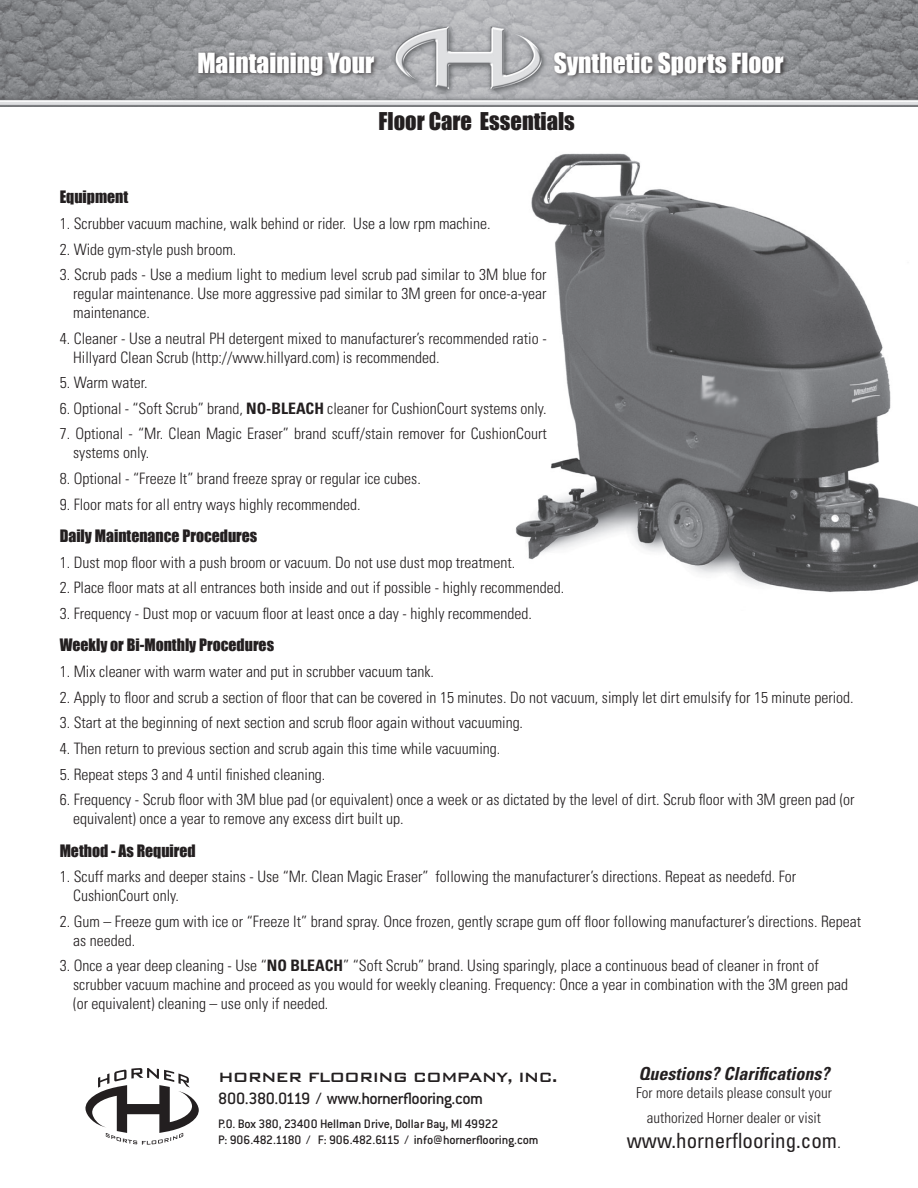
<style>
.page{position:relative;width:918px;height:1188px;background:#fff}
.page>*{position:absolute;margin:0;border:0;box-sizing:border-box;transform-origin:0 0}
.t1{font:25.5px "Impact";color:#fff}
.t2{font:22.5px "Impact";color:#231f20}
.t3{font:condensed 21px "Univers";color:#231f20}
.t4{font:500 18px "Conduit ITC";letter-spacing:-.035em;color:#231f20}
.t5{font:500 18px "Bank Gothic";letter-spacing:-.06em;color:#231f20}
.t6{font:italic 700 condensed 18px "Univers";color:#231f20}
.t7{font:300 condensed 15.75px/18.9px "Univers";color:#231f20}
.t8{font:15.75px "Impact";color:#231f20}
.t9{font:300 condensed 15px/25.2px "Univers";color:#231f20;text-align:center}
.t10{font:500 13.5px "Conduit ITC";letter-spacing:-.015em;color:#231f20}
.s1{font-weight:700}
.s2{font-weight:300;font-size:18px}
</style>
<div class="page">
<img style="left:515px;top:153px;width:403px;height:439px">
<img style="left:0;top:0;width:918px;height:106px">
<div style="left:195px;top:49px;width:595px;height:32px;background:#231f20;opacity:.75"></div>
<svg style="left:85px;top:1068px;width:114px;height:77px"></svg>
<p class="t1" style="left:197px;top:47px;width:178px">Maintaining Your</p>
<p class="t1" style="left:554px;top:47px;width:231px">Synthetic Sports Floor</p>
<p class="t2" style="left:379px;top:108px;width:198px">Floor Care Essentials</p>
<p class="t8" style="left:60px;top:187px;width:70px">Equipment</p>
<p class="t7" style="left:60px;top:214px;width:432px">1. Scrubber vacuum machine, walk behind or rider. Use a low rpm machine.</p>
<p class="t7" style="left:60px;top:240px;width:178px">2. Wide gym-style push broom.</p>
<p class="t7" style="left:73px;top:265px;width:475px;text-align:justify;text-indent:-14px">3. Scrub pads - Use a medium light to medium level scrub pad similar to 3M blue for regular maintenance. Use more aggressive pad similar to 3M green for once-a-year maintenance.</p>
<p class="t7" style="left:73px;top:329px;width:475px;text-indent:-14px">4. Cleaner - Use a neutral PH detergent mixed to manufacturer’s recommended ratio -<br>Hillyard Clean Scrub (http://www.hillyard.com) is recommended.</p>
<p class="t7" style="left:60px;top:373px;width:89px">5. Warm water.</p>
<p class="t7" style="left:60px;top:399px;width:489px">6. Optional - “Soft Scrub” brand, <span class="s1">NO-BLEACH</span> cleaner for CushionCourt systems only.</p>
<p class="t7" style="left:73px;top:425px;width:475px;text-indent:-14px">7. Optional - “Mr. Clean Magic Eraser” brand scuff/stain remover for CushionCourt systems only.</p>
<p class="t7" style="left:60px;top:469px;width:363px">8. Optional - “Freeze It” brand freeze spray or regular ice cubes.</p>
<p class="t7" style="left:60px;top:495px;width:302px">9. Floor mats for all entry ways highly recommended.</p>
<p class="t8" style="left:60px;top:526px;width:199px">Daily Maintenance Procedures</p>
<p class="t7" style="left:60px;top:553px;width:457px">1. Dust mop floor with a push broom or vacuum. Do not use dust mop treatment.</p>
<p class="t7" style="left:60px;top:578px;width:506px">2. Place floor mats at all entrances both inside and out if possible - highly recommended.</p>
<p class="t7" style="left:60px;top:604px;width:474px">3. Frequency - Dust mop or vacuum floor at least once a day - highly recommended.</p>
<p class="t8" style="left:60px;top:636px;width:216px">Weekly or Bi-Monthly Procedures</p>
<p class="t7" style="left:60px;top:662px;width:376px">1. Mix cleaner with warm water and put in scrubber vacuum tank.</p>
<p class="t7" style="left:60px;top:688px;width:796px">2. Apply to floor and scrub a section of floor that can be covered in 15 minutes. Do not vacuum, simply let dirt emulsify for 15 minute period.</p>
<p class="t7" style="left:60px;top:713px;width:465px">3. Start at the beginning of next section and scrub floor again without vacuuming.</p>
<p class="t7" style="left:60px;top:739px;width:442px">4. Then return to previous section and scrub again this time while vacuuming.</p>
<p class="t7" style="left:60px;top:765px;width:267px">5. Repeat steps 3 and 4 until finished cleaning.</p>
<p class="t7" style="left:73px;top:790px;width:783px;text-indent:-14px">6. Frequency - Scrub floor with 3M blue pad (or equivalent) once a week or as dictated by the level of dirt. Scrub floor with 3M green pad (or equivalent) once a year to remove any excess dirt built up.</p>
<p class="t8" style="left:60px;top:841px;width:138px">Method - As Required</p>
<p class="t7" style="left:73px;top:867px;width:725px;text-indent:-14px">1. Scuff marks and deeper stains - Use “Mr. Clean Magic Eraser” following the manufacturer’s directions. Repeat as needefd. For<br>CushionCourt only.</p>
<p class="t7" style="left:73px;top:912px;width:790px;text-indent:-14px">2. Gum – Freeze gum with ice or “Freeze It” brand spray. Once frozen, gently scrape gum off floor following manufacturer’s directions. Repeat as needed.</p>
<p class="t7" style="left:73px;top:956px;width:776px;text-indent:-14px">3. Once a year deep cleaning - Use “<span class="s1">NO BLEACH</span>” “Soft Scrub” brand. Using sparingly, place a continuous bead of cleaner in front of scrubber vacuum machine and proceed as you would for weekly cleaning. Frequency: Once a year in combination with the 3M green pad (or equivalent) cleaning – use only if needed.</p>
<p class="t5" style="left:218px;top:1064px;width:341px">HORNER FLOORING COMPANY, INC.</p>
<p class="t4" style="left:218px;top:1088px;width:266px">800.380.0119 / www.hornerflooring.com</p>
<p class="t10" style="left:218px;top:1116px;width:282px">P.O. Box 380, 23400 Hellman Drive, Dollar Bay, MI 49922</p>
<p class="t10" style="left:218px;top:1132px;width:322px">P: 906.482.1180 / F: 906.482.6115 / info@hornerflooring.com</p>
<p class="t6" style="left:638px;top:1062px;width:192px">Questions? Clarifications?</p>
<p class="t9" style="left:636px;top:1080px;width:197px">For more details please consult your authorized Horner dealer or visit</p>
<p class="t3" style="left:627px;top:1127px;width:216px">www.hornerflooring.com<span class="s2">.</span></p>
</div>
